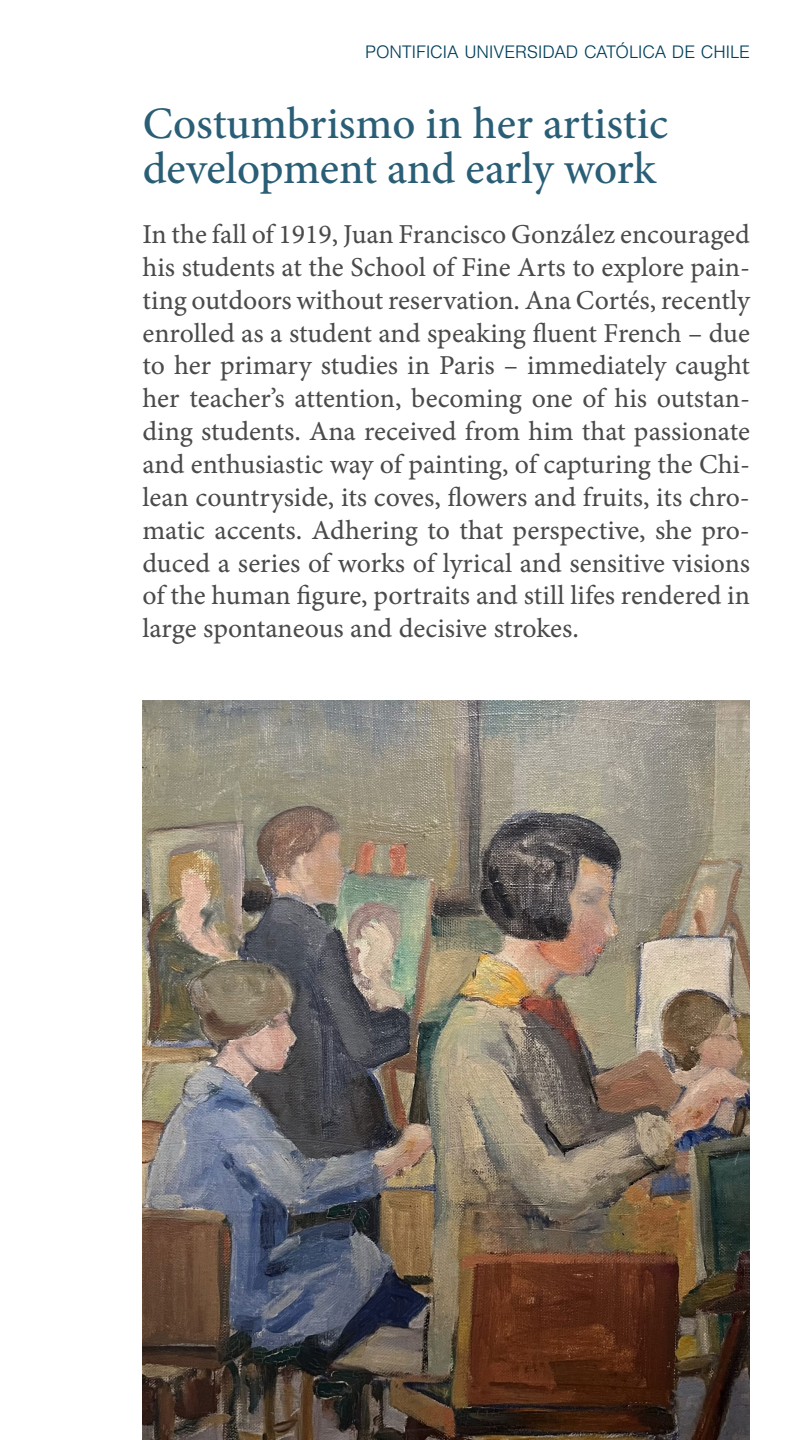
<style>
.page{position:relative;width:810px;height:1440px;background:#fff}
.page>*{position:absolute;margin:0;border:0;box-sizing:border-box;transform-origin:0 0}
.t1{font:500 45px/45px "Minion Pro";letter-spacing:-.005em;color:#00405c}
.t2{font:27.38px/32.8px "Minion Pro Capt";letter-spacing:-.005em;color:#4a4a49;text-align:justify}
.t3{font:300 18.75px "Nimbus San";color:#00405c}
</style>
<div class="page">
<img style="left:142px;top:701px;width:608px;height:739px">
<p class="t3" style="left:365px;top:42px;width:386px">PONTIFICIA UNIVERSIDAD CATÓLICA DE CHILE</p>
<h1 class="t1" style="left:142px;top:101px;width:527px">Costumbrismo in her artistic development and early work</h1>
<p class="t2" style="left:142px;top:218px;width:609px">In the fall of 1919, Juan Francisco González encouraged his students at the School of Fine Arts to explore pain&shy;ting outdoors without reservation. Ana Cortés, recently enrolled as a student and speaking fluent French – due to her primary studies in Paris – immediately caught her teacher’s attention, becoming one of his outstan&shy;ding students. Ana received from him that passionate and enthusiastic way of painting, of capturing the Chi&shy;lean countryside, its coves, flowers and fruits, its chro&shy;matic accents. Adhering to that perspective, she pro&shy;duced a series of works of lyrical and sensitive visions of the human figure, portraits and still lifes rendered in large spontaneous and decisive strokes.</p>
</div>
